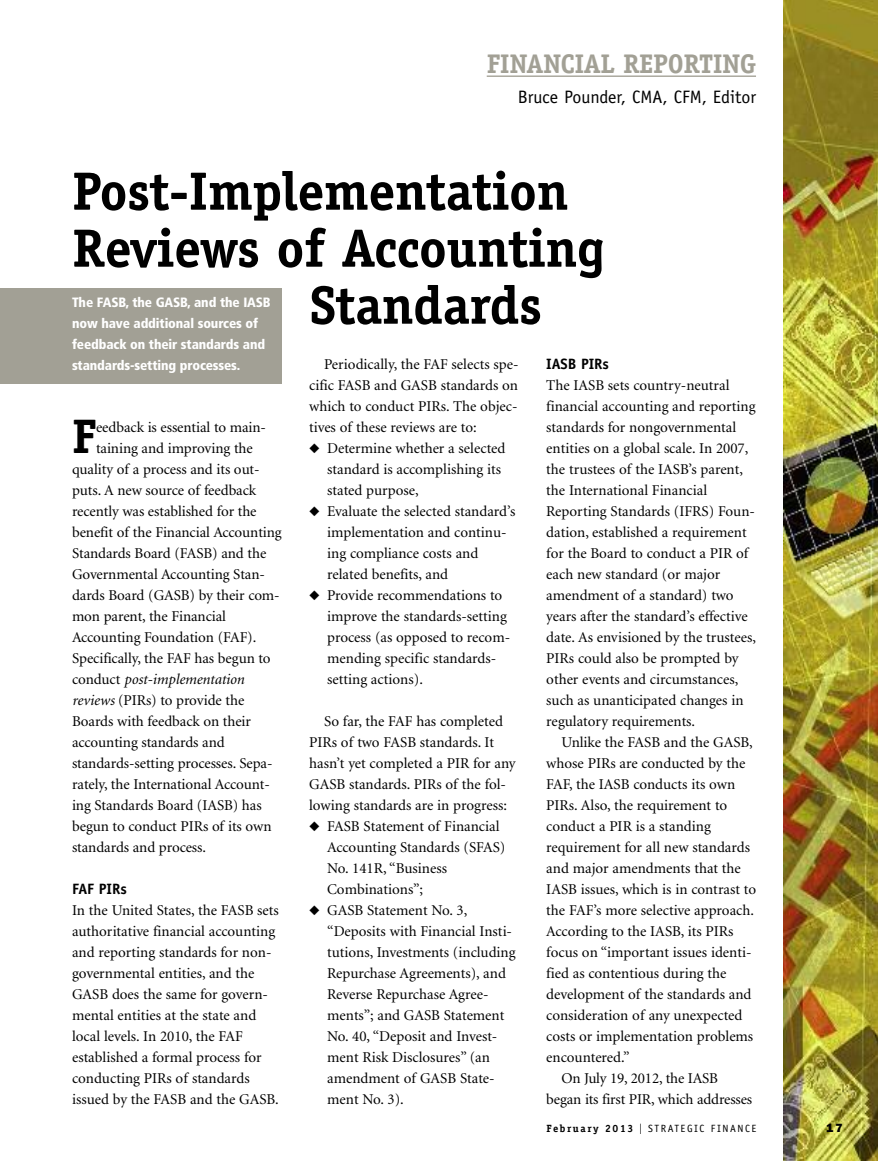
<style>
.page{position:relative;width:878px;height:1161px;background:#fff}
.page>*{position:absolute;margin:0;border:0;box-sizing:border-box;transform-origin:0 0}
.t1{font:700 54px "Officina Serif";letter-spacing:-.01em;color:#000}
.t2{font:700 48.6px "Officina Serif";color:#000}
.t3{font:700 27px "Officina Serif";letter-spacing:-.015em;color:#a2a095}
.t4{font:18px "Officina Sans";color:#000}
.t5{font:15px/21px "Minion";color:#000}
.t6{font:italic 15px "Minion";letter-spacing:-.005em;color:#000}
.t7{font:700 15px "Officina Sans";letter-spacing:-.005em;color:#000}
.t8{font:900 condensed 13.5px/21px "Frutiger";letter-spacing:-.01em;color:#fff}
.t9{font:800 12px "Franklin Gothic";color:#000}
.t10{font:10.5px "Officina Sans";letter-spacing:.15em;color:#000}
.s1{font-style:normal}
.s2{font-style:italic}
.s3{font-family:"Officina Serif";font-weight:700}
.s4{font-family:"Franklin Gothic";font-size:15px}
</style>
<div class="page">
<hr style="left:486px;top:76px;width:270px;height:1px;background:#a2a095">
<div style="left:0;top:288px;width:282px;height:96px;background:#a2a095"></div>
<img style="left:783px;top:0;width:95px;height:1161px">
<h3 class="t3" style="left:486px;top:54px;width:271px">FINANCIAL REPORTING</h3>
<p class="t4" style="left:518px;top:90px;width:240px">Bruce Pounder, CMA, CFM, Editor</p>
<h1 class="t1" style="left:72px;top:171px;width:498px">Post-Implementation</h1>
<h1 class="t1" style="left:72px;top:228px;width:534px">Reviews of Accounting</h1>
<h1 class="t1" style="left:309px;top:285px;width:234px">Standards</h1>
<p class="t8" style="left:72px;top:293px;width:200px">The FASB, the GASB, and the IASB now have additional sources of feedback on their standards and standards-setting processes.</p>
<p class="t5" style="left:309px;top:355px;width:211px;text-align:justify;text-indent:15px">Periodically, the FAF selects spe&shy;cific FASB and GASB standards on which to conduct PIRs. The objec&shy;tives of these reviews are to:</p>
<p class="t5" style="left:327px;top:439px;width:180px;text-indent:-18px">◆ Determine whether a selected standard is accomplishing its stated purpose,</p>
<p class="t5" style="left:327px;top:502px;width:190px;text-indent:-18px">◆ Evaluate the selected standard’s implementation and continu&shy;ing compliance costs and related benefits, and</p>
<p class="t5" style="left:327px;top:586px;width:184px;text-indent:-18px">◆ Provide recommendations to improve the standards-setting process (as opposed to recom&shy;mending specific standards&shy;setting actions).</p>
<p class="t5" style="left:309px;top:712px;width:208px;text-indent:15px">So far, the FAF has completed<br>PIRs of two FASB standards. It hasn’t yet completed a PIR for any<br>GASB standards. PIRs of the fol&shy;lowing standards are in progress:</p>
<p class="t5" style="left:327px;top:817px;width:180px;text-indent:-18px">◆ FASB Statement of Financial<br>Accounting Standards (SFAS)<br>No. 141R, “Business<br>Combinations”;</p>
<p class="t5" style="left:327px;top:901px;width:190px;text-indent:-18px">◆ GASB Statement No. 3, “Deposits with Financial Insti&shy;tutions, Investments (including<br>Repurchase Agreements), and<br>Reverse Repurchase Agree&shy;ments”; and GASB Statement<br>No. 40, “Deposit and Invest&shy;ment Risk Disclosures” (an amendment of GASB State&shy;ment No. 3).</p>
<p class="t7" style="left:546px;top:358px;width:64px">IASB PIRs</p>
<p class="t5" style="left:546px;top:376px;width:211px">The IASB sets country-neutral financial accounting and reporting standards for nongovernmental entities on a global scale. In 2007, the trustees of the IASB’s parent, the International Financial<br>Reporting Standards (IFRS) Foun&shy;dation, established a requirement for the Board to conduct a PIR of each new standard (or major amendment of a standard) two years after the standard’s effective date. As envisioned by the trustees,<br>PIRs could also be prompted by other events and circumstances, such as unanticipated changes in regulatory requirements.</p>
<p class="t5" style="left:561px;top:733px;width:193px">Unlike the FASB and the GASB,</p>
<p class="t5" style="left:546px;top:754px;width:200px">whose PIRs are conducted by the</p>
<p class="t5" style="left:546px;top:775px;width:190px">FAF, the IASB conducts its own</p>
<p class="t5" style="left:546px;top:796px;width:182px">PIRs. Also, the requirement to</p>
<p class="t5" style="left:546px;top:817px;width:166px">conduct a PIR is a standing</p>
<p class="t5" style="left:546px;top:838px;width:205px">requirement for all new standards</p>
<p class="t5" style="left:546px;top:859px;width:196px">and major amendments that the</p>
<p class="t5" style="left:546px;top:880px;width:211px">IASB issues, which is in contrast to</p>
<p class="t5" style="left:546px;top:901px;width:209px">the FAF’s more selective approach.</p>
<p class="t5" style="left:546px;top:922px;width:189px">According to the IASB, its PIRs</p>
<p class="t5" style="left:546px;top:943px;width:207px">focus on “important issues identi-</p>
<p class="t5" style="left:546px;top:964px;width:182px">fied as contentious during the</p>
<p class="t5" style="left:546px;top:985px;width:207px">development of the standards and</p>
<p class="t5" style="left:546px;top:1006px;width:198px">consideration of any unexpected</p>
<p class="t5" style="left:546px;top:1027px;width:208px">costs or implementation problems</p>
<p class="t5" style="left:546px;top:1048px;width:85px">encountered.”</p>
<p class="t5" style="left:561px;top:1069px;width:158px">On July 19, 2012, the IASB</p>
<p class="t5" style="left:546px;top:1090px;width:207px">began its first PIR, which addresses</p>
<h2 class="t2" style="left:72px;top:418px;width:26px">F</h2>
<p class="t5" style="left:96px;top:418px;width:171px">eedback is essential to main-</p>
<p class="t5" style="left:96px;top:439px;width:158px">taining and improving the</p>
<p class="t5" style="left:72px;top:460px;width:189px">quality of a process and its out-</p>
<p class="t5" style="left:72px;top:481px;width:186px">puts. A new source of feedback</p>
<p class="t5" style="left:72px;top:502px;width:186px">recently was established for the</p>
<p class="t5" style="left:72px;top:523px;width:211px">benefit of the Financial Accounting</p>
<p class="t5" style="left:72px;top:544px;width:196px">Standards Board (FASB) and the</p>
<p class="t5" style="left:72px;top:565px;width:194px">Governmental Accounting Stan-</p>
<p class="t5" style="left:72px;top:586px;width:209px">dards Board (GASB) by their com-</p>
<p class="t5" style="left:72px;top:607px;width:155px">mon parent, the Financial</p>
<p class="t5" style="left:72px;top:628px;width:186px">Accounting Foundation (FAF).</p>
<p class="t5" style="left:72px;top:649px;width:200px">Specifically, the FAF has begun to</p>
<p class="t6" style="left:72px;top:673px;width:174px"><span class="s1">conduct</span> post-implementation</p>
<p class="t5" style="left:72px;top:691px;width:174px"><span class="s2">reviews</span> (PIRs) to provide the</p>
<p class="t5" style="left:72px;top:712px;width:180px">Boards with feedback on their</p>
<p class="t5" style="left:72px;top:733px;width:154px">accounting standards and</p>
<p class="t5" style="left:72px;top:754px;width:202px">standards-setting processes. Sepa-</p>
<p class="t5" style="left:72px;top:775px;width:199px">rately, the International Account-</p>
<p class="t5" style="left:72px;top:796px;width:191px">ing Standards Board (IASB) has</p>
<p class="t5" style="left:72px;top:817px;width:201px">begun to conduct PIRs of its own</p>
<p class="t5" style="left:72px;top:838px;width:135px">standards and process.</p>
<p class="t7" style="left:72px;top:883px;width:56px">FAF PIRs</p>
<p class="t5" style="left:72px;top:901px;width:208px">In the United States, the FASB sets authoritative financial accounting and reporting standards for non&shy;governmental entities, and the<br>GASB does the same for govern&shy;mental entities at the state and local levels. In 2010, the FAF established a formal process for conducting PIRs of standards issued by the FASB and the GASB.</p>
<p class="t10" style="left:546px;top:1125px;width:211px"><span class="s3">February 2013</span> <span class="s4">I</span> STRATEGIC FINANCE</p>
<p class="t9" style="left:826px;top:1124px;width:18px">17</p>
</div>
